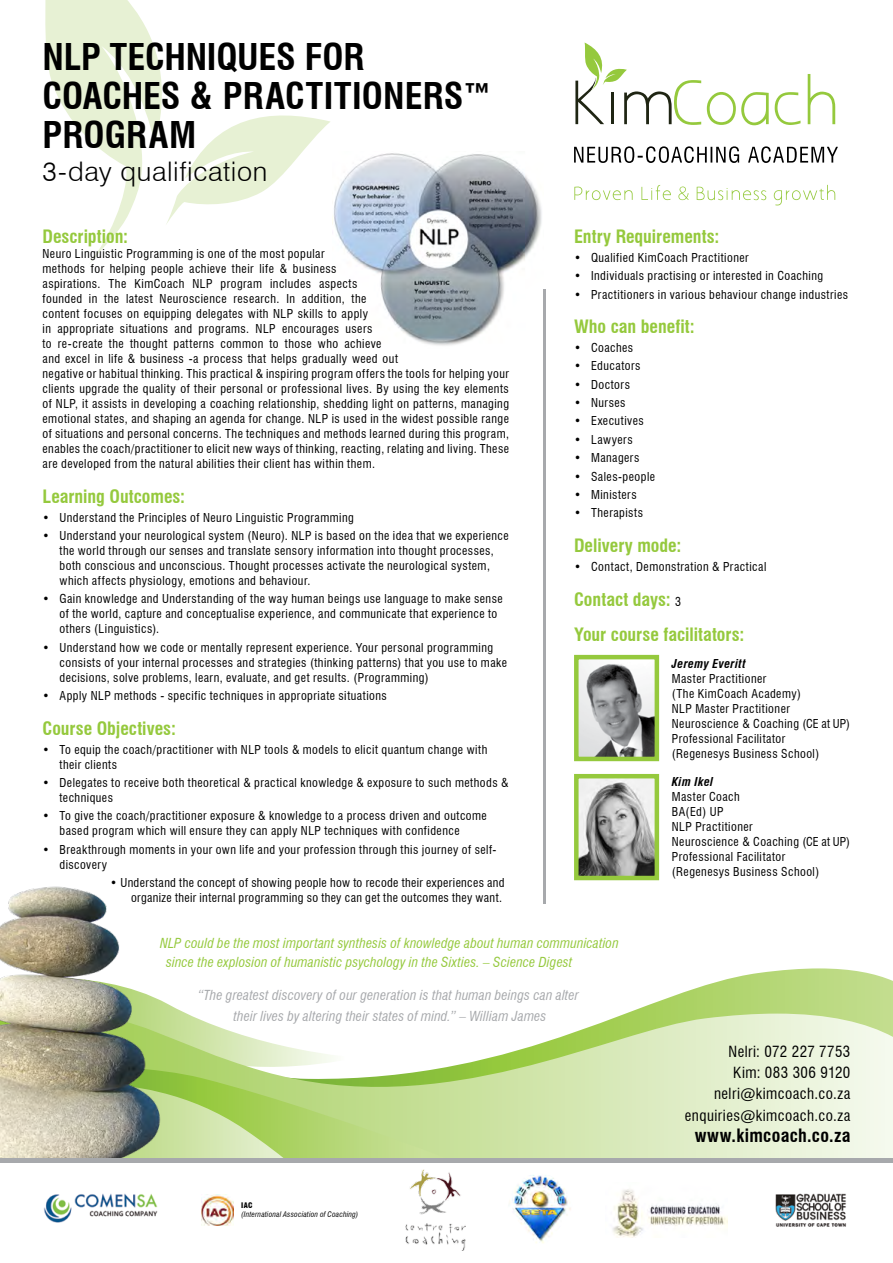
<style>
.page{position:relative;width:893px;height:1263px;background:#fff}
.page>*{position:absolute;margin:0;border:0;box-sizing:border-box;transform-origin:0 0}
.t1{font:700 condensed 36px/39px "Swiss 721 BT";letter-spacing:.005em;color:#000}
.t2{font:300 27px "Swiss 721 BT";letter-spacing:.02em;color:#000}
.t3{font:700 condensed 18px/35px "Swiss 721 BT";color:#95c93d}
.t4{font:700 condensed 18px "Swiss 721 BT";letter-spacing:.02em;color:#000}
.t5{font:condensed 15px/21.3px "Swiss 721 BT";letter-spacing:.03em;color:#000;text-align:right}
.t6{font:italic condensed 13.5px/19.5px "Swiss 721 BT";letter-spacing:.01em;color:#95c93d}
.t7{font:italic condensed 13.5px/21px "Swiss 721 BT";letter-spacing:.01em;color:#a7a9ac;text-align:center}
.t8{font:condensed 12px/15px "Swiss 721 BT";letter-spacing:.04em;color:#000}
.t9{font:italic 700 condensed 12px "Swiss 721 BT";letter-spacing:.035em;color:#000}
.t10{font:italic condensed 7.5px "Swiss 721 BT";letter-spacing:.025em;color:#000}
.t11{font:900 condensed 7.5px "Swiss 721 BT";color:#000}
.s1{font-weight:400;font-size:12px;color:#000}
</style>
<div class="page">
<svg style="left:707px;top:92px;width:62px;height:33px"></svg>
<svg style="left:775px;top:92px;width:26px;height:33px"></svg>
<svg style="left:808px;top:74px;width:27px;height:50px"></svg>
<svg style="left:575px;top:43px;width:126px;height:82px"></svg>
<svg style="left:574px;top:185px;width:261px;height:20px"></svg>
<svg style="left:574px;top:146px;width:264px;height:17px"></svg>
<img style="left:334px;top:153px;width:208px;height:193px">
<svg style="left:45px;top:0;width:285px;height:264px"></svg>
<hr style="left:543px;top:289px;width:2px;height:615px;background:#a7a9ac">
<svg style="left:183px;top:968px;width:710px;height:45px"></svg>
<svg style="left:183px;top:1013px;width:710px;height:146px"></svg>
<svg style="left:183px;top:1065px;width:454px;height:94px;background:#c9e09f"></svg>
<svg style="left:183px;top:1083px;width:174px;height:76px;background:#b6d77b"></svg>
<img style="left:579px;top:660px;width:75px;height:96px">
<div style="left:574px;top:655px;width:85px;height:106px;border:4px solid #95c93d"></div>
<img style="left:579px;top:779px;width:75px;height:96px">
<div style="left:574px;top:774px;width:85px;height:106px;border:4px solid #95c93d"></div>
<img style="left:0;top:886px;width:183px;height:273px">
<hr style="left:0;top:1159px;width:893px;height:4px;background:#a7a9ac">
<img style="left:44px;top:1193px;width:114px;height:30px">
<img style="left:202px;top:1194px;width:31px;height:32px">
<img style="left:406px;top:1169px;width:59px;height:81px">
<img style="left:612px;top:1189px;width:115px;height:48px">
<img style="left:775px;top:1193px;width:72px;height:34px">
<img style="left:509px;top:1175px;width:62px;height:68px">
<h1 class="t1" style="left:43px;top:37px;width:451px">NLP TECHNIQUES FOR<br>COACHES &amp; PRACTITIONERS™<br>PROGRAM</h1>
<h2 class="t2" style="left:43px;top:155px;width:226px">3-day qualification</h2>
<h3 class="t3" style="left:43px;top:219px;width:87px">Description:</h3>
<p class="t8" style="left:43px;top:246px;width:468px">Neuro Linguistic Programming is one of the most popular<br>methods for helping people achieve their life &amp; business<br>aspirations. The KimCoach NLP program includes aspects<br>founded in the latest Neuroscience research. In addition, the<br>content focuses on equipping delegates with NLP skills to apply<br>in appropriate situations and programs. NLP encourages users<br>to re-create the thought patterns common to those who achieve<br>and excel in life &amp; business -a process that helps gradually weed out<br>negative or habitual thinking. This practical &amp; inspiring program offers the tools for helping your clients upgrade the quality of their personal or professional lives. By using the key elements of NLP, it assists in developing a coaching relationship, shedding light on patterns, managing emotional states, and shaping an agenda for change. NLP is used in the widest possible range of situations and personal concerns. The techniques and methods learned during this program, enables the coach/practitioner to elicit new ways of thinking, reacting, relating and living. These are developed from the natural abilities their client has within them.</p>
<h3 class="t3" style="left:43px;top:479px;width:144px">Learning Outcomes:</h3>
<p class="t8" style="left:43px;top:510px;width:313px">• Understand the Principles of Neuro Linguistic Programming</p>
<p class="t8" style="left:60px;top:528px;width:451px;text-indent:-17px">• Understand your neurological system (Neuro). NLP is based on the idea that we experience the world through our senses and translate sensory information into thought processes, both conscious and unconscious. Thought processes activate the neurological system, which affects physiology, emotions and behaviour.</p>
<p class="t8" style="left:60px;top:591px;width:445px;text-indent:-17px">• Gain knowledge and Understanding of the way human beings use language to make sense of the world, capture and conceptualise experience, and communicate that experience to others (Linguistics).</p>
<p class="t8" style="left:60px;top:640px;width:449px;text-indent:-17px">• Understand how we code or mentally represent experience. Your personal programming consists of your internal processes and strategies (thinking patterns) that you use to make decisions, solve problems, learn, evaluate, and get results. (Programming)</p>
<p class="t8" style="left:43px;top:688px;width:346px">• Apply NLP methods - specific techniques in appropriate situations</p>
<h3 class="t3" style="left:43px;top:711px;width:135px">Course Objectives:</h3>
<p class="t8" style="left:60px;top:742px;width:429px;text-indent:-17px">• To equip the coach/practitioner with NLP tools &amp; models to elicit quantum change with their clients</p>
<p class="t8" style="left:60px;top:775px;width:450px;text-indent:-17px">• Delegates to receive both theoretical &amp; practical knowledge &amp; exposure to such methods &amp; techniques</p>
<p class="t8" style="left:60px;top:808px;width:429px;text-indent:-17px">• To give the coach/practitioner exposure &amp; knowledge to a process driven and outcome based program which will ensure they can apply NLP techniques with confidence</p>
<p class="t8" style="left:60px;top:842px;width:438px;text-indent:-17px">• Breakthrough moments in your own life and your profession through this journey of self&shy;discovery</p>
<p class="t8" style="left:110px;top:875px;width:396px;text-align:right">• Understand the concept of showing people how to recode their experiences and organize their internal programming so they can get the outcomes they want.</p>
<h3 class="t3" style="left:574px;top:219px;width:147px">Entry Requirements:</h3>
<p class="t8" style="left:574px;top:250px;width:176px">• Qualified KimCoach Practitioner</p>
<p class="t8" style="left:574px;top:268px;width:251px">• Individuals practising or interested in Coaching</p>
<p class="t8" style="left:574px;top:287px;width:276px">• Practitioners in various behaviour change industries</p>
<h3 class="t3" style="left:574px;top:309px;width:122px">Who can benefit:</h3>
<p class="t8" style="left:574px;top:340px;width:61px">• Coaches</p>
<p class="t8" style="left:574px;top:358px;width:68px">• Educators</p>
<p class="t8" style="left:574px;top:377px;width:57px">• Doctors</p>
<p class="t8" style="left:574px;top:395px;width:53px">• Nurses</p>
<p class="t8" style="left:574px;top:413px;width:71px">• Executives</p>
<p class="t8" style="left:574px;top:432px;width:60px">• Lawyers</p>
<p class="t8" style="left:574px;top:450px;width:67px">• Managers</p>
<p class="t8" style="left:574px;top:469px;width:83px">• Sales-people</p>
<p class="t8" style="left:574px;top:487px;width:64px">• Ministers</p>
<p class="t8" style="left:574px;top:505px;width:71px">• Therapists</p>
<h3 class="t3" style="left:574px;top:528px;width:109px">Delivery mode:</h3>
<p class="t8" style="left:574px;top:559px;width:194px">• Contact, Demonstration &amp; Practical</p>
<h3 class="t3" style="left:574px;top:582px;width:172px">Contact days: <span class="s1">3<br></span>Your course facilitators:</h3>
<p class="t9" style="left:672px;top:656px;width:75px">Jeremy Everitt</p>
<p class="t8" style="left:672px;top:671px;width:180px">Master Practitioner<br>(The KimCoach Academy)<br>NLP Master Practitioner<br>Neuroscience &amp; Coaching (CE at UP)<br>Professional Facilitator<br>(Regenesys Business School)</p>
<p class="t9" style="left:672px;top:774px;width:43px">Kim Ikel</p>
<p class="t8" style="left:672px;top:789px;width:180px">Master Coach<br>BA(Ed) UP<br>NLP Practitioner<br>Neuroscience &amp; Coaching (CE at UP)<br>Professional Facilitator<br>(Regenesys Business School)</p>
<p class="t6" style="left:166px;top:933px;width:454px;text-indent:-6px">NLP could be the most important synthesis of knowledge about human communication since the explosion of humanistic psychology in the Sixties. – Science Digest</p>
<p class="t7" style="left:198px;top:984px;width:382px">“The greatest discovery of our generation is that human beings can alter their lives by altering their states of mind.” – William James</p>
<p class="t11" style="left:241px;top:1200px;width:13px">IAC</p>
<p class="t10" style="left:241px;top:1209px;width:119px">(International Association of Coaching)</p>
<p class="t5" style="left:685px;top:1040px;width:167px">Nelri: 072 227 7753<br>Kim: 083 306 9120 nelri@kimcoach.co.za enquiries@kimcoach.co.za</p>
<h3 class="t4" style="left:695px;top:1124px;width:157px">www.kimcoach.co.za</h3>
</div>
